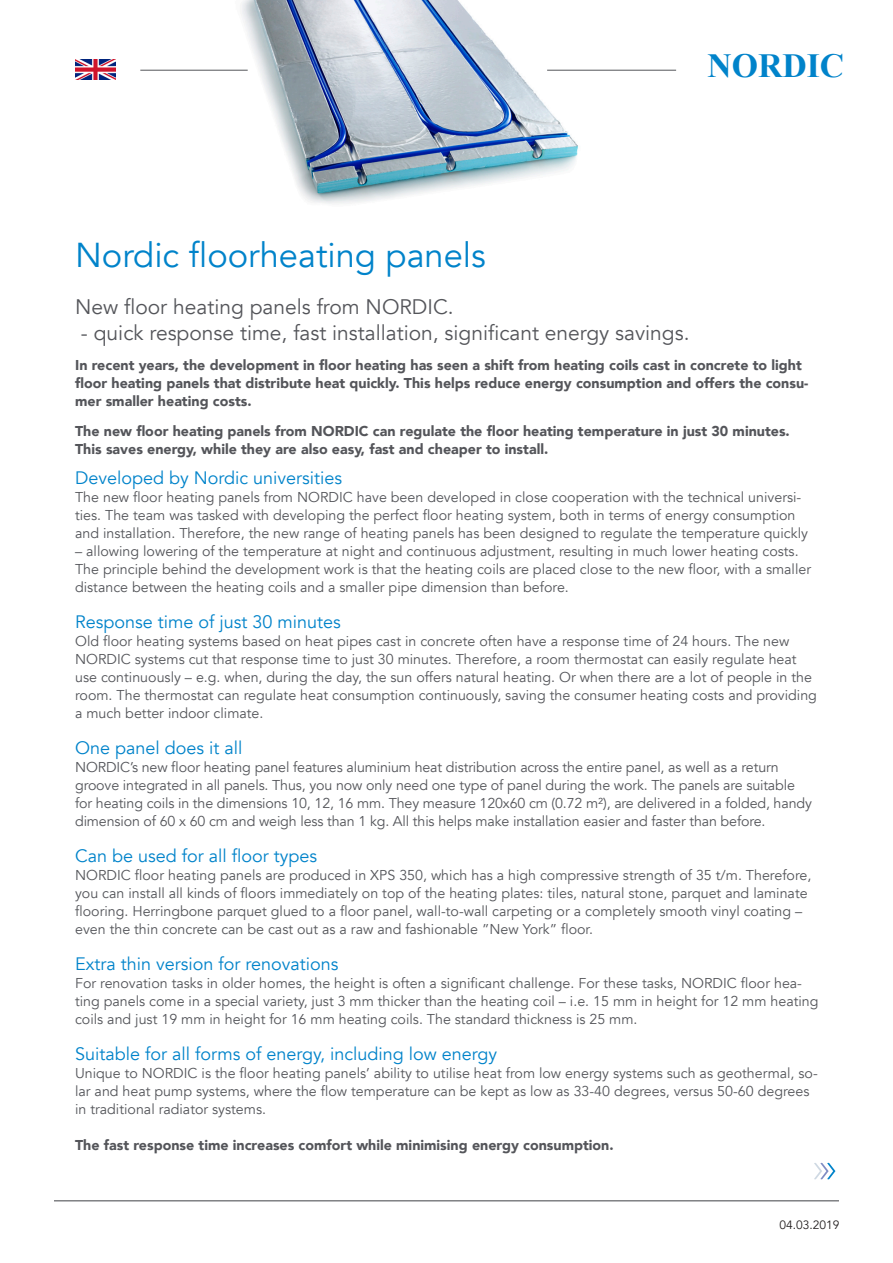
<style>
.page{position:relative;width:893px;height:1263px;background:#fff}
.page>*{position:absolute;margin:0;border:0;box-sizing:border-box;transform-origin:0 0}
.t1{font:34.5px "Avenir";color:#0083ca}
.t2{font:700 33.75px "Times New Roman";color:#0083ca}
.t3{font:21px "Avenir";color:#54555a}
.t4{font:18px "Avenir";color:#0083ca}
.t5{font:14.25px/18px "Avenir";color:#54555a}
.t6{font:900 14.25px/18px "Avenir";color:#54555a}
.t7{font:12px "Avenir";color:#231f20}
</style>
<div class="page">
<img style="left:220px;top:0;width:375px;height:204px">
<hr style="left:54px;top:1200px;width:785px;height:1px;background:#54555a">
<hr style="left:547px;top:70px;width:129px;height:1px;background:#54555a">
<hr style="left:140px;top:70px;width:108px;height:1px;background:#54555a">
<img style="left:75px;top:60px;width:40px;height:20px">
<svg style="left:814px;top:1163px;width:21px;height:16px"></svg>
<p class="t2" style="left:707px;top:42px;width:139px">NORDIC</p>
<p class="t1" style="left:75px;top:235px;width:412px">Nordic floorheating panels</p>
<p class="t3" style="left:75px;top:295px;width:380px">New floor heating panels from NORDIC.</p>
<p class="t3" style="left:81px;top:320px;width:610px">- quick response time, fast installation, significant energy savings.</p>
<p class="t6" style="left:75px;top:355px;width:735px">In recent years, the development in floor heating has seen a shift from heating coils cast in concrete to light floor heating panels that distribute heat quickly. This helps reduce energy consumption and offers the consu&shy;mer smaller heating costs.</p>
<p class="t6" style="left:75px;top:421px;width:716px">The new floor heating panels from NORDIC can regulate the floor heating temperature in just 30 minutes.<br>This saves energy, while they are also easy, fast and cheaper to install.</p>
<p class="t4" style="left:75px;top:467px;width:268px">Developed by Nordic universities</p>
<p class="t5" style="left:75px;top:488px;width:734px">The new floor heating panels from NORDIC have been developed in close cooperation with the technical universi&shy;ties. The team was tasked with developing the perfect floor heating system, both in terms of energy consumption and installation. Therefore, the new range of heating panels has been designed to regulate the temperature quickly</p>
<p class="t5" style="left:75px;top:542px;width:737px">– allowing lowering of the temperature at night and continuous adjustment, resulting in much lower heating costs.<br>The principle behind the development work is that the heating coils are placed close to the new floor, with a smaller distance between the heating coils and a smaller pipe dimension than before.</p>
<p class="t4" style="left:75px;top:611px;width:267px">Response time of just 30 minutes</p>
<p class="t5" style="left:75px;top:632px;width:743px">Old floor heating systems based on heat pipes cast in concrete often have a response time of 24 hours. The new NORDIC systems cut that response time to just 30 minutes. Therefore, a room thermostat can easily regulate heat use continuously – e.g. when, during the day, the sun offers natural heating. Or when there are a lot of people in the room. The thermostat can regulate heat consumption continuously, saving the consumer heating costs and providing a much better indoor climate.</p>
<p class="t4" style="left:75px;top:737px;width:169px">One panel does it all</p>
<p class="t5" style="left:75px;top:758px;width:738px">NORDIC’s new floor heating panel features aluminium heat distribution across the entire panel, as well as a return groove integrated in all panels. Thus, you now only need one type of panel during the work. The panels are suitable for heating coils in the dimensions 10, 12, 16 mm. They measure 120x60 cm (0.72 m²), are delivered in a folded, handy dimension of 60 x 60 cm and weigh less than 1 kg. All this helps make installation easier and faster than before.</p>
<p class="t4" style="left:75px;top:845px;width:244px">Can be used for all floor types</p>
<p class="t5" style="left:75px;top:866px;width:738px">NORDIC floor heating panels are produced in XPS 350, which has a high compressive strength of 35 t/m. Therefore, you can install all kinds of floors immediately on top of the heating plates: tiles, natural stone, parquet and laminate flooring. Herringbone parquet glued to a floor panel, wall-to-wall carpeting or a completely smooth vinyl coating – even the thin concrete can be cast out as a raw and fashionable ”New York” floor.</p>
<p class="t4" style="left:75px;top:953px;width:265px">Extra thin version for renovations</p>
<p class="t5" style="left:75px;top:974px;width:745px">For renovation tasks in older homes, the height is often a significant challenge. For these tasks, NORDIC floor hea&shy;ting panels come in a special variety, just 3 mm thicker than the heating coil – i.e. 15 mm in height for 12 mm heating coils and just 19 mm in height for 16 mm heating coils. The standard thickness is 25 mm.</p>
<p class="t4" style="left:75px;top:1043px;width:423px">Suitable for all forms of energy, including low energy</p>
<p class="t5" style="left:75px;top:1064px;width:744px">Unique to NORDIC is the floor heating panels’ ability to utilise heat from low energy systems such as geothermal, so&shy;lar and heat pump systems, where the flow temperature can be kept as low as 33-40 degrees, versus 50-60 degrees in traditional radiator systems.</p>
<p class="t6" style="left:75px;top:1135px;width:540px">The fast response time increases comfort while minimising energy consumption.</p>
<p class="t7" style="left:779px;top:1217px;width:62px">04.03.2019</p>
</div>
